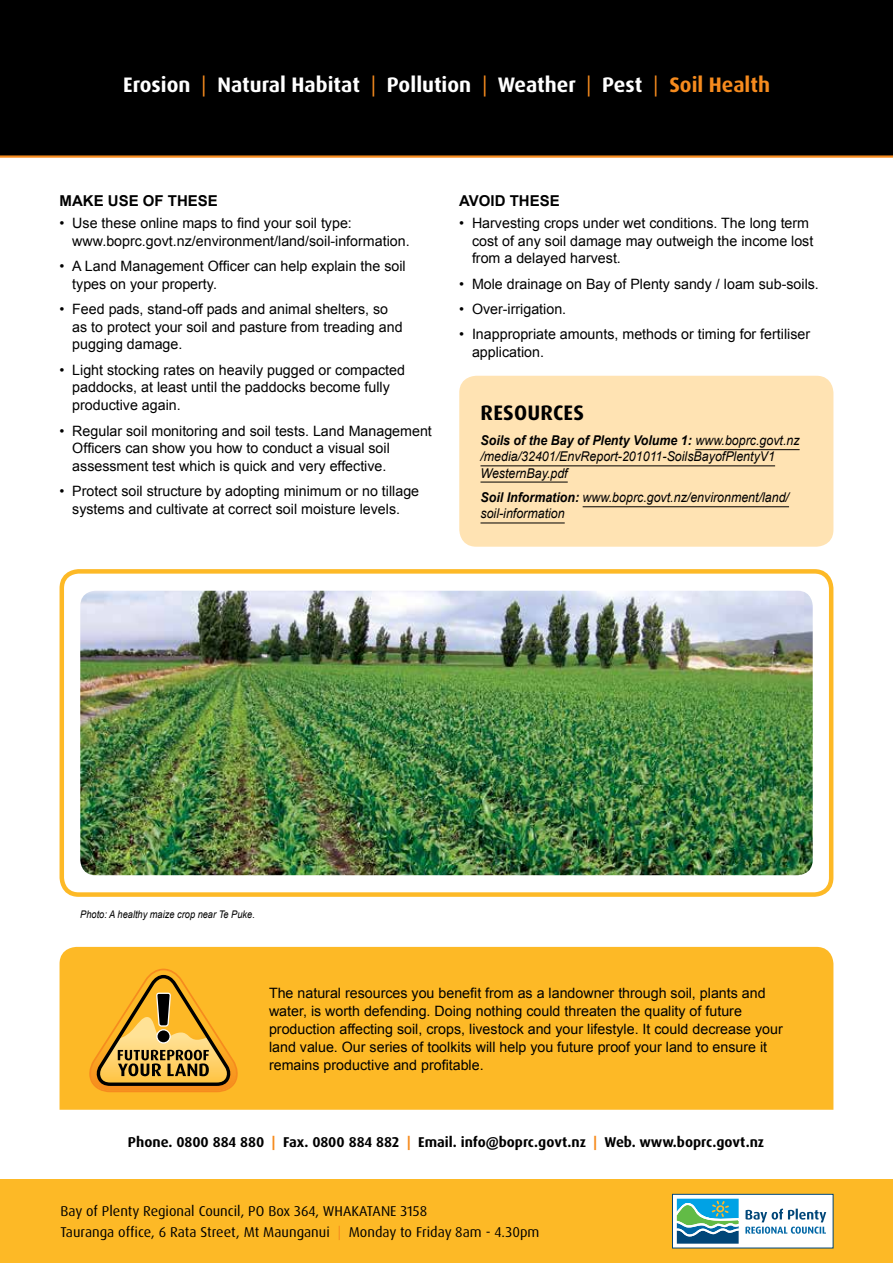
<style>
.page{position:relative;width:893px;height:1263px;background:#fff}
.page>*{position:absolute;margin:0;border:0;box-sizing:border-box;transform-origin:0 0}
.t1{font:700 21px "Dax Pro";color:#fff}
.t2{font:700 21px "Dax Pro";letter-spacing:.01em;color:#000}
.t3{font:700 15px "Arial";color:#000}
.t4{font:14.25px/17.7px "Arial";color:#000}
.t5{font:14.25px/21.3px "Dax Pro";color:#000}
.t6{font:700 14.25px "Dax Pro";color:#000}
.t7{font:italic 13.5px/16.2px "Arial";color:#000;scale:.92 1}
.t8{font:italic 10.5px "Arial";color:#000;scale:.88 1}
.s1{font-weight:400;color:#f68b1e}
.s2{color:#f68b1e}
.s3{font-weight:700}
</style>
<div class="page">
<div style="left:0;top:1179px;width:893px;height:84px;background:#fdb926"></div>
<div style="left:672px;top:1194px;width:161px;height:54px;background:#fff"></div>
<div style="left:672px;top:1194px;width:161px;height:54px;border:1px solid #004678"></div>
<svg style="left:677px;top:1199px;width:62px;height:45px;background:#479daa"></svg>
<svg style="left:745px;top:1208px;width:81px;height:26px"></svg>
<div style="left:60px;top:569px;width:773px;height:328px;border:4px solid #fdb926;border-radius:17px"></div>
<img style="left:80px;top:591px;width:733px;height:284px">
<div style="left:459px;top:376px;width:374px;height:171px;background:#ffe3b3;border-radius:17px"></div>
<hr style="left:695px;top:449px;width:105px;height:1px;background:#000">
<hr style="left:480px;top:466px;width:295px;height:1px;background:#000">
<hr style="left:480px;top:482px;width:88px;height:1px;background:#000">
<hr style="left:583px;top:506px;width:206px;height:1px;background:#000">
<hr style="left:480px;top:523px;width:85px;height:1px;background:#000">
<div style="left:0;top:0;width:893px;height:155px;background:#000"></div>
<hr style="left:0;top:155px;width:893px;height:3px;background:#f68b1e">
<div style="left:60px;top:947px;width:773px;height:163px;background:#fdb926"></div>
<svg style="left:89px;top:969px;width:149px;height:123px;background:#d69f32"></svg>
<h1 class="t1" style="left:123px;top:71px;width:648px">Erosion <span class="s1">|</span> Natural Habitat <span class="s1">|</span> Pollution <span class="s1">|</span> Weather <span class="s1">|</span> Pest <span class="s1">|</span> <span class="s2">Soil Health</span></h1>
<p class="t3" style="left:60px;top:191px;width:119px">MAKE USE OF THE</p>
<p class="t3" style="left:198px;top:191px;width:20px">SE</p>
<p class="t4" style="left:72px;top:214px;width:339px;text-indent:-13px">• Use these online maps to find your soil type: www.boprc.govt.nz/environment/land/soil-information.</p>
<p class="t4" style="left:72px;top:257px;width:335px;text-indent:-13px">• A Land Management Officer can help explain the soil types on your property.</p>
<p class="t4" style="left:72px;top:300px;width:332px;text-indent:-13px">• Feed pads, stand-off pads and animal shelters, so as to protect your soil and pasture from treading and pugging damage.</p>
<p class="t4" style="left:72px;top:361px;width:334px;text-indent:-13px">• Light stocking rates on heavily pugged or compacted paddocks, at least until the paddocks become fully productive again.</p>
<p class="t4" style="left:72px;top:422px;width:361px;text-indent:-13px">• Regular soil monitoring and soil tests. Land Management<br>Officers can show you how to conduct a visual soil assessment test which is quick and very effective.</p>
<p class="t4" style="left:60px;top:483px;width:361px;text-align:center">• Protect soil structure by adopting minimum or no tillage systems and cultivate at correct soil moisture levels.</p>
<p class="t3" style="left:459px;top:191px;width:30px">AVOID</p>
<p class="t3" style="left:510px;top:191px;width:11px">THE</p>
<p class="t3" style="left:540px;top:191px;width:20px">SE</p>
<p class="t4" style="left:472px;top:214px;width:343px;text-indent:-13px">• Harvesting crops under wet conditions. The long term cost of any soil damage may outweigh the income lost from a delayed harvest.</p>
<p class="t4" style="left:459px;top:275px;width:361px">• Mole drainage on Bay of Plenty sandy / loam sub-soils.</p>
<p class="t4" style="left:459px;top:300px;width:108px">• Over-irrigation.</p>
<p class="t4" style="left:472px;top:326px;width:340px;text-indent:-13px">• Inappropriate amounts, methods or timing for fertiliser application.</p>
<h1 class="t2" style="left:481px;top:400px;width:105px">Resources</h1>
<p class="t7" style="left:480px;top:432px;width:348px"><span class="s3">Soils of the Bay of Plenty Volume 1:</span> www.boprc.govt.nz /media/32401/EnvReport-201011-SoilsBayofPlentyV1<br>WesternBay.pdf</p>
<p class="t7" style="left:480px;top:490px;width:337px"><span class="s3">Soil Information:</span> www.boprc.govt.nz/environment/land/ soil-information</p>
<p class="t8" style="left:80px;top:907px;width:200px">Photo: A healthy maize crop near Te Puke.</p>
<p class="t4" style="left:269px;top:984px;width:515px">The natural resources you benefit from as a landowner through soil, plants and water, is worth defending. Doing nothing could threaten the quality of future production affecting soil, crops, livestock and your lifestyle. It could decrease your land value. Our series of toolkits will help you future proof your land to ensure it remains productive and profitable.</p>
<p class="t6" style="left:128px;top:1132px;width:638px">Phone. 0800 884 880 <span class="s2">|</span> Fax. 0800 884 882 <span class="s2">|</span> Email. info@boprc.govt.nz <span class="s2">|</span> Web. www.boprc.govt.nz</p>
<p class="t5" style="left:60px;top:1200px;width:481px">Bay of Plenty Regional Council, PO Box 364, WHAKATANE 3158<br>Tauranga office, 6 Rata Street, Mt Maunganui <span class="s2">|</span> Monday to Friday 8am - 4.30pm</p>
</div>
